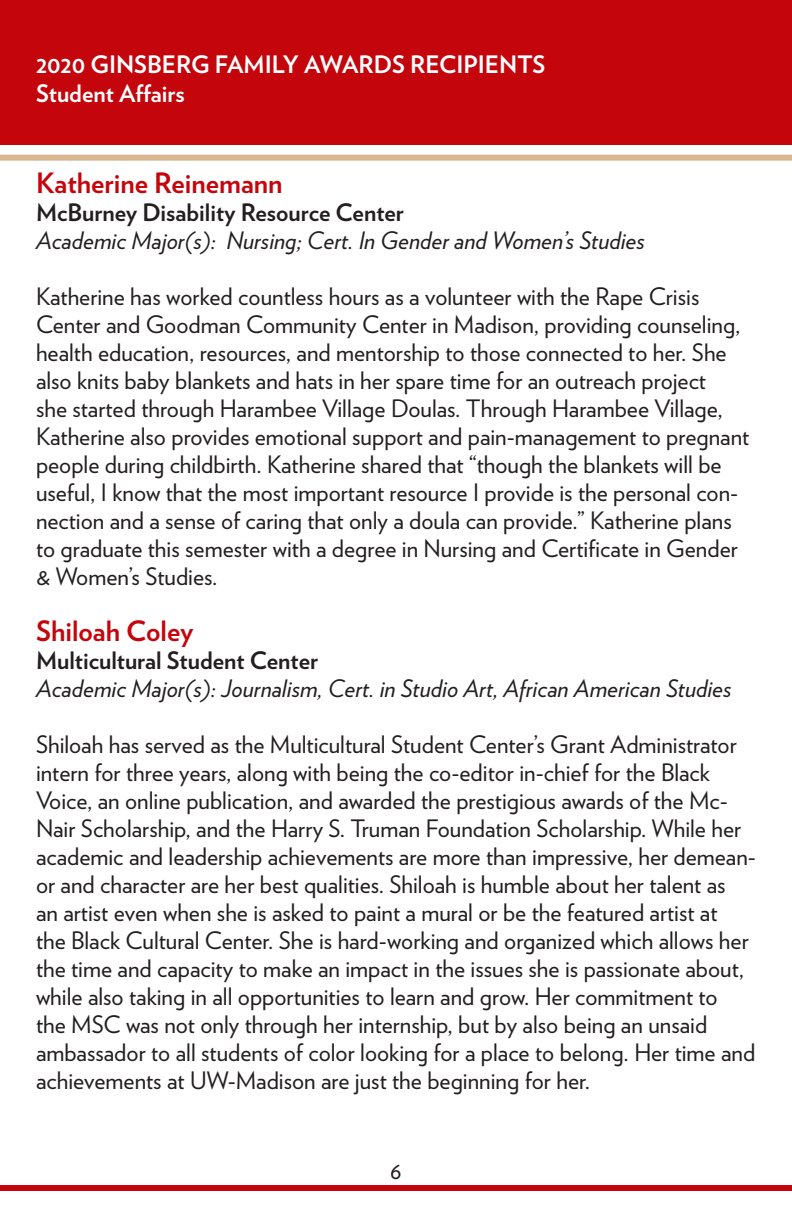
<style>
.page{position:relative;width:792px;height:1224px;background:#fff}
.page>*{position:absolute;margin:0;border:0;box-sizing:border-box;transform-origin:0 0}
.t1{font:700 28px "Verlag";color:#c5050c}
.t2{font:24px/28px "Verlag";color:#231f20}
.t3{font:italic 24px "Verlag";color:#231f20}
.t4{font:700 24px "Verlag";color:#231f20}
.t5{font:700 24px "Verlag";color:#fff}
</style>
<div class="page">
<div style="left:0;top:0;width:756px;height:145px;background:#c5050c"></div>
<div style="left:756px;top:0;width:36px;height:145px;background:#c5050c"></div>
<div style="left:0;top:155px;width:792px;height:6px;background:#d8b68f"></div>
<div style="left:0;top:1185px;width:792px;height:6px;background:#c5050c"></div>
<p class="t5" style="left:36px;top:46px;width:511px">2020 GINSBERG FAMILY AWARDS RECIPIENTS</p>
<p class="t5" style="left:36px;top:74px;width:150px">Student Affairs</p>
<p class="t1" style="left:36px;top:161px;width:248px">Katherine Reinemann</p>
<p class="t4" style="left:36px;top:194px;width:369px">McBurney Disability Resource Center</p>
<p class="t3" style="left:36px;top:222px;width:610px">Academic Major(s): Nursing; Cert. In Gender and Women’s Studies</p>
<p class="t2" style="left:36px;top:282px;width:715px">Katherine has worked countless hours as a volunteer with the Rape Crisis Center and Goodman Community Center in Madison, providing counseling, health education, resources, and mentorship to those connected to her. She also knits baby blankets and hats in her spare time for an outreach project<br>she started through Harambee Village Doulas. Through Harambee Village, Katherine also provides emotional support and pain-management to pregnant people during childbirth. Katherine shared that “though the blankets will be useful, I know that the most important resource I provide is the personal con&shy;nection and a sense of caring that only a doula can provide.” Katherine plans to graduate this semester with a degree in Nursing and Certificate in Gender &amp; Women’s Studies.</p>
<p class="t1" style="left:36px;top:609px;width:159px">Shiloah Coley</p>
<p class="t4" style="left:36px;top:642px;width:284px">Multicultural Student Center</p>
<p class="t3" style="left:36px;top:670px;width:697px">Academic Major(s): Journalism, Cert. in Studio Art, African American Studies</p>
<p class="t2" style="left:36px;top:730px;width:722px">Shiloah has served as the Multicultural Student Center’s Grant Administrator intern for three years, along with being the co-editor in-chief for the Black Voice, an online publication, and awarded the prestigious awards of the Mc-Nair Scholarship, and the Harry S. Truman Foundation Scholarship. While her academic and leadership achievements are more than impressive, her demean&shy;or and character are her best qualities. Shiloah is humble about her talent as<br>an artist even when she is asked to paint a mural or be the featured artist at<br>the Black Cultural Center. She is hard-working and organized which allows her the time and capacity to make an impact in the issues she is passionate about, while also taking in all opportunities to learn and grow. Her commitment to<br>the MSC was not only through her internship, but by also being an unsaid ambassador to all students of color looking for a place to belong. Her time and achievements at UW-Madison are just the beginning for her.</p>
<p class="t2" style="left:390px;top:1155px;width:13px">6</p>
</div>
